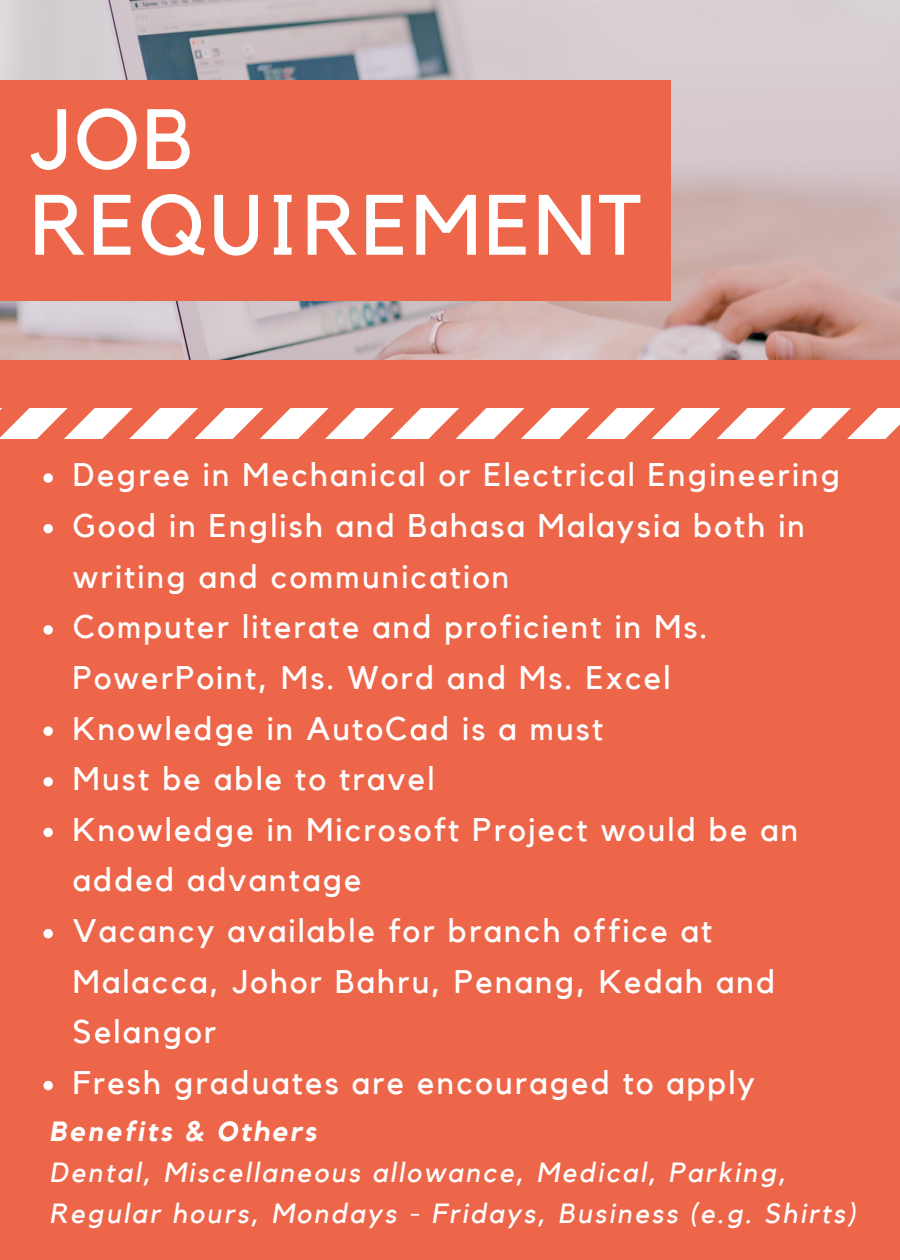
<style>
.page{position:relative;width:900px;height:1260px;background:#ee664a}
.page>*{position:absolute;margin:0;border:0;box-sizing:border-box;transform-origin:0 0}
.t1{font:84.5px/85.8px "Kollektif";letter-spacing:.04em;color:#fff}
.t2{font:32.75px/50.5px "Kollektif";letter-spacing:.07em;color:#fff}
.t3{font:italic 27.75px/41.2px "Kollektif";letter-spacing:.09em;color:#fff}
.t4{font:italic 700 27.75px "Kollektif";letter-spacing:.09em;color:#fff}
</style>
<div class="page">
<img style="left:0;top:0;width:900px;height:360px">
<div style="left:0;top:81px;width:671px;height:219px;background:#ee664a"></div>
<svg style="left:43px;top:473px;width:10px;height:10px"></svg>
<svg style="left:43px;top:524px;width:10px;height:9px"></svg>
<svg style="left:43px;top:625px;width:10px;height:10px"></svg>
<svg style="left:43px;top:726px;width:10px;height:10px"></svg>
<svg style="left:43px;top:777px;width:10px;height:9px"></svg>
<svg style="left:43px;top:828px;width:10px;height:9px"></svg>
<svg style="left:43px;top:929px;width:10px;height:9px"></svg>
<svg style="left:43px;top:1081px;width:10px;height:9px"></svg>
<svg style="left:0;top:409px;width:900px;height:30px"></svg>
<p class="t1" style="left:30px;top:100px;width:614px">JOB<br>REQUIREMENT</p>
<p class="t2" style="left:73px;top:451px;width:769px">Degree in Mechanical or Electrical Engineering</p>
<p class="t2" style="left:73px;top:502px;width:734px">Good in English and Bahasa Malaysia both in writing and communication</p>
<p class="t2" style="left:73px;top:603px;width:636px">Computer literate and proficient in Ms.<br>PowerPoint, Ms. Word and Ms. Excel</p>
<p class="t2" style="left:73px;top:704px;width:532px">Knowledge in AutoCad is a must</p>
<p class="t2" style="left:73px;top:755px;width:363px">Must be able to travel</p>
<p class="t2" style="left:73px;top:805px;width:727px">Knowledge in Microsoft Project would be an added advantage</p>
<p class="t2" style="left:73px;top:907px;width:704px">Vacancy available for branch office at<br>Malacca, Johor Bahru, Penang, Kedah and<br>Selangor</p>
<p class="t2" style="left:73px;top:1059px;width:684px">Fresh graduates are encouraged to apply</p>
<p class="t4" style="left:49px;top:1118px;width:268px">Benefits &amp; Others</p>
<p class="t3" style="left:49px;top:1153px;width:808px">Dental, Miscellaneous allowance, Medical, Parking,<br>Regular hours, Mondays - Fridays, Business (e.g. Shirts)</p>
</div>
